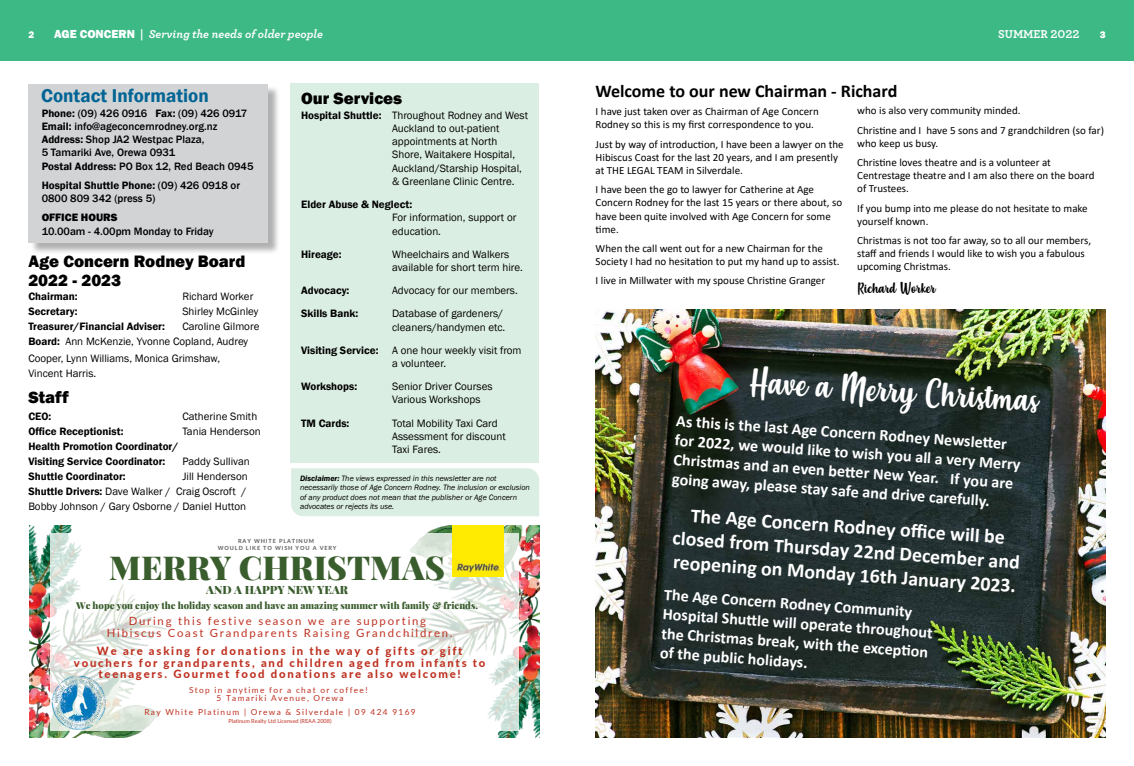
<style>
.page{position:relative;width:1134px;height:766px;background:#fff}
.page>*{position:absolute;margin:0;border:0;box-sizing:border-box;transform-origin:0 0}
.t1{font:33.6px "Misses";color:#fff}
.t2{font:900 33px "Playfair Display";color:#3a5d2d}
.t3{font:700 19.9px/23.9px "Calibri";color:#fff;text-align:center}
.t4{font:600 19px "Franklin Gothic";color:#006495}
.t5{font:700 18px "Calibri";color:#000}
.t6{font:800 17px/19px "Franklin Gothic";color:#000}
.t7{font:700 16.2px/19.4px "Calibri";color:#fff}
.t8{font:14px "Misses";color:#000}
.t9{font:italic 700 12px "Archer";color:#fff}
.t10{font:700 12px "Archer";color:#fff}
.t11{font:900 11.4px "Playfair Display";color:#3a5d2d}
.t12{font:800 11.3px/11.8px "Lato";letter-spacing:.155em;color:#be3121;text-align:center}
.t13{font:11.3px/11.8px "Lato";letter-spacing:.155em;color:#be3121;text-align:center}
.t14{font:11px/13.2px "Calibri";color:#000}
.t15{font:11px/13.2px "Franklin Gothic";color:#000}
.t16{font:500 11px/13.2px "Franklin Gothic";color:#000}
.t17{font:600 11px/15px "Franklin Gothic";color:#000}
.t18{font:800 11px "Franklin Gothic";color:#000}
.t19{font:800 10px "Franklin Gothic";color:#fff}
.t20{font:900 9.5px "Playfair Display";color:#3a5d2d}
.t21{font:8.3px/8.6px "Lato";letter-spacing:.155em;color:#be3121;text-align:center}
.t22{font:italic 8px/9.6px "Franklin Gothic";color:#000}
.t23{font:800 5.5px/7.4px "Lato";letter-spacing:.155em;color:#67686a;text-align:center}
.t24{font:5.5px "Lato";color:#be3121}
.s1{font-family:"Franklin Gothic";font-weight:800;font-style:normal}
.s2{font-style:normal}
.s3{font-weight:600}
</style>
<div class="page">
<div style="left:0;top:0;width:1134px;height:60px;background:#3db986"></div>
<div style="left:291px;top:84px;width:248px;height:379px;background:#dbeee3"></div>
<div style="left:30px;top:85px;width:251px;height:170px;background:#000;opacity:.31"></div>
<div style="left:28px;top:84px;width:240px;height:158px;background:#d1d3d4"></div>
<div style="left:291px;top:468px;width:248px;height:48px;background:#dbeee3"></div>
<img style="left:29px;top:525px;width:510px;height:212px">
<svg style="left:50px;top:532px;width:469px;height:198px"></svg>
<img style="left:453px;top:525px;width:51px;height:51px">
<img style="left:50px;top:674px;width:57px;height:56px">
<img style="left:595px;top:309px;width:511px;height:428px">
<p class="t19" style="left:28px;top:28px;width:7px">2</p>
<p class="t9" style="left:54px;top:24px;width:270px"><span class="s1">AGE CONCERN</span> <span class="s2">|</span> Serving the needs of older people</p>
<p class="t10" style="left:998px;top:24px;width:83px">SUMMER 2022</p>
<p class="t19" style="left:1100px;top:28px;width:7px">3</p>
<h3 class="t4" style="left:41px;top:84px;width:169px">Contact Information</h3>
<p class="t16" style="left:42px;top:107px;width:213px"><span class="s3">Phone:</span> (09) 426 0916 <span class="s3">Fax:</span> (09) 426 0917<br><span class="s3">Email:</span> info@ageconcernrodney.org.nz <span class="s3">Address:</span> Shop JA2 Westpac Plaza,<br>5 Tamariki Ave, Orewa 0931<br><span class="s3">Postal Address:</span> PO Box 12, Red Beach 0945</p>
<p class="t16" style="left:42px;top:179px;width:200px"><span class="s3">Hospital Shuttle Phone:</span> (09) 426 0918 or<br>0800 809 342 (press 5)</p>
<p class="t18" style="left:42px;top:210px;width:77px">OFFICE HOURS</p>
<p class="t16" style="left:42px;top:224px;width:174px">10.00am - 4.00pm Monday to Friday</p>
<h3 class="t6" style="left:28px;top:251px;width:219px">Age Concern Rodney Board<br>2022 - 2023</h3>
<p class="t17" style="left:28px;top:289px;width:51px">Chairman:</p>
<p class="t15" style="left:182px;top:290px;width:72px">Richard Worker</p>
<p class="t17" style="left:28px;top:304px;width:51px">Secretary:</p>
<p class="t15" style="left:182px;top:305px;width:78px">Shirley McGinley</p>
<p class="t17" style="left:28px;top:319px;width:138px">Treasurer/Financial Adviser:</p>
<p class="t15" style="left:28px;top:319px;width:233px;line-height:15px;text-indent:154px">Caroline Gilmore<br><span class="s3">Board:</span> Ann McKenzie, Yvonne Copland, Audrey</p>
<p class="t15" style="left:28px;top:351px;width:193px;line-height:15px">Cooper, Lynn Williams, Monica Grimshaw,<br>Vincent Harris.</p>
<h3 class="t6" style="left:28px;top:388px;width:42px">Staff</h3>
<p class="t17" style="left:28px;top:409px;width:25px">CEO:</p>
<p class="t15" style="left:182px;top:410px;width:76px">Catherine Smith</p>
<p class="t17" style="left:28px;top:424px;width:97px">Office Receptionist:</p>
<p class="t15" style="left:182px;top:425px;width:80px">Tania Henderson</p>
<p class="t17" style="left:28px;top:439px;width:151px">Health Promotion Coordinator/<br>Visiting Service Coordinator:</p>
<p class="t15" style="left:182px;top:455px;width:69px">Paddy Sullivan</p>
<p class="t17" style="left:28px;top:469px;width:99px">Shuttle Coordinator:</p>
<p class="t15" style="left:28px;top:469px;width:221px;line-height:15px;text-align:justify;text-indent:154px">Jill Henderson <span class="s3">Shuttle Drivers:</span> Dave Walker / Craig Oscroft / Bobby Johnson / Gary Osborne / Daniel Hutton</p>
<h3 class="t6" style="left:301px;top:88px;width:103px">Our Services</h3>
<p class="t15" style="left:392px;top:109px;width:137px;text-indent:-91px"><span class="s3">Hospital Shuttle:</span> Throughout Rodney and West<br>Auckland to out-patient appointments at North<br>Shore, Waitakere Hospital,<br>Auckland/Starship Hospital, &amp; Greenlane Clinic Centre.</p>
<p class="t17" style="left:301px;top:197px;width:113px">Elder Abuse &amp; Neglect:</p>
<p class="t15" style="left:392px;top:211px;width:126px">For information, support or education.</p>
<p class="t17" style="left:301px;top:246px;width:42px">Hireage:</p>
<p class="t15" style="left:392px;top:247px;width:132px">Wheelchairs and Walkers available for short term hire.</p>
<p class="t17" style="left:301px;top:283px;width:50px">Advocacy:</p>
<p class="t15" style="left:392px;top:284px;width:127px">Advocacy for our members.</p>
<p class="t17" style="left:301px;top:306px;width:59px">Skills Bank:</p>
<p class="t15" style="left:392px;top:307px;width:115px">Database of gardeners/ cleaners/handymen etc.</p>
<p class="t15" style="left:392px;top:343px;width:131px;text-indent:-91px"><span class="s3">Visiting Service:</span> A one hour weekly visit from a volunteer.</p>
<p class="t17" style="left:301px;top:379px;width:58px">Workshops:</p>
<p class="t15" style="left:392px;top:380px;width:102px">Senior Driver Courses<br>Various Workshops</p>
<p class="t17" style="left:301px;top:415px;width:50px">TM Cards:</p>
<p class="t15" style="left:392px;top:416px;width:115px">Total Mobility Taxi Card<br>Assessment for discount<br>Taxi Fares.</p>
<p class="t22" style="left:300px;top:473px;width:231px"><span class="s3">Disclaimer:</span> The views expressed in this newsletter are not necessarily those of Age Concern Rodney. The inclusion or exclusion of any product does not mean that the publisher or Age Concern advocates or rejects its use.</p>
<p class="t23" style="left:218px;top:537px;width:120px">RAY WHITE PLATINUM<br>WOULD LIKE TO WISH YOU A VERY</p>
<h2 class="t2" style="left:109px;top:541px;width:337px">MERRY CHRISTMAS</h2>
<p class="t11" style="left:206px;top:580px;width:143px">AND A HAPPY NEW YEAR</p>
<p class="t20" style="left:76px;top:597px;width:404px">We hope you enjoy the holiday season and have an amazing summer with family &amp; friends.</p>
<p class="t13" style="left:107px;top:614px;width:347px">During this festive season we are supporting<br>Hibiscus Coast Grandparents Raising Grandchildren.</p>
<p class="t12" style="left:74px;top:644px;width:413px">We are asking for donations in the way of gifts or gift vouchers for grandparents, and children aged from infants to teenagers. Gourmet food donations are also welcome!</p>
<p class="t21" style="left:189px;top:684px;width:180px">Stop in anytime for a chat or coffee!<br>5 Tamariki Avenue, Orewa</p>
<p class="t21" style="left:144px;top:707px;width:273px">Ray White Platinum | Orewa &amp; Silverdale | 09 424 9169</p>
<p class="t24" style="left:228px;top:716px;width:105px">Platinum Realty Ltd Licensed (REAA 2008)</p>
<h3 class="t5" style="left:595px;top:78px;width:303px">Welcome to our new Chairman - Richard</h3>
<p class="t14" style="left:596px;top:105px;width:225px">I have just taken over as Chairman of Age Concern<br>Rodney so this is my first correspondence to you.</p>
<p class="t14" style="left:596px;top:137px;width:250px">Just by way of introduction, I have been a lawyer on the<br>Hibiscus Coast for the last 20 years, and I am presently at THE LEGAL TEAM in Silverdale.</p>
<p class="t14" style="left:596px;top:183px;width:248px">I have been the go to lawyer for Catherine at Age Concern Rodney for the last 15 years or there about, so have been quite involved with Age Concern for some time.</p>
<p class="t14" style="left:596px;top:241px;width:245px">When the call went out for a new Chairman for the<br>Society I had no hesitation to put my hand up to assist.</p>
<p class="t14" style="left:596px;top:274px;width:231px">I live in Millwater with my spouse Christine Granger</p>
<p class="t14" style="left:857px;top:101px;width:248px;line-height:19.2px">who is also very community minded.<br>Christine and I have 5 sons and 7 grandchildren (so far)</p>
<p class="t14" style="left:857px;top:133px;width:195px;line-height:19.2px">who keep us busy.<br>Christine loves theatre and is a volunteer at</p>
<p class="t14" style="left:857px;top:169px;width:239px">Centrestage theatre and I am also there on the board of Trustees.</p>
<p class="t14" style="left:857px;top:201px;width:232px">If you bump into me please do not hesitate to make yourself known.</p>
<p class="t14" style="left:857px;top:233px;width:235px">Christmas is not too far away, so to all our members, staff and friends I would like to wish you a fabulous upcoming Christmas.</p>
<p class="t8" style="left:857px;top:279px;width:80px">Richard Worker</p>
<h1 class="t1" style="left:751px;top:358px;width:292px;rotate:4deg">Have a Merry Christmas</h1>
<h3 class="t7" style="left:677px;top:410px;width:348px;rotate:4deg">As this is the last Age Concern Rodney Newslett er for 2022, we would like to wish you all a very Merry Christmas and an even bett er New Year. If you are going away, please stay safe and drive carefully.</h3>
<h3 class="t3" style="left:675px;top:501px;width:350px;rotate:4deg">The Age Concern Rodney offi ce will be closed from Thursday 22nd December and reopening on Monday 16th January 2023.</h3>
<h3 class="t7" style="left:665px;top:584px;width:272px;rotate:4deg">The Age Concern Rodney Community Hospital Shutt le will operate throughout the Christmas break, with the excepti on of the public holidays.</h3>
</div>
